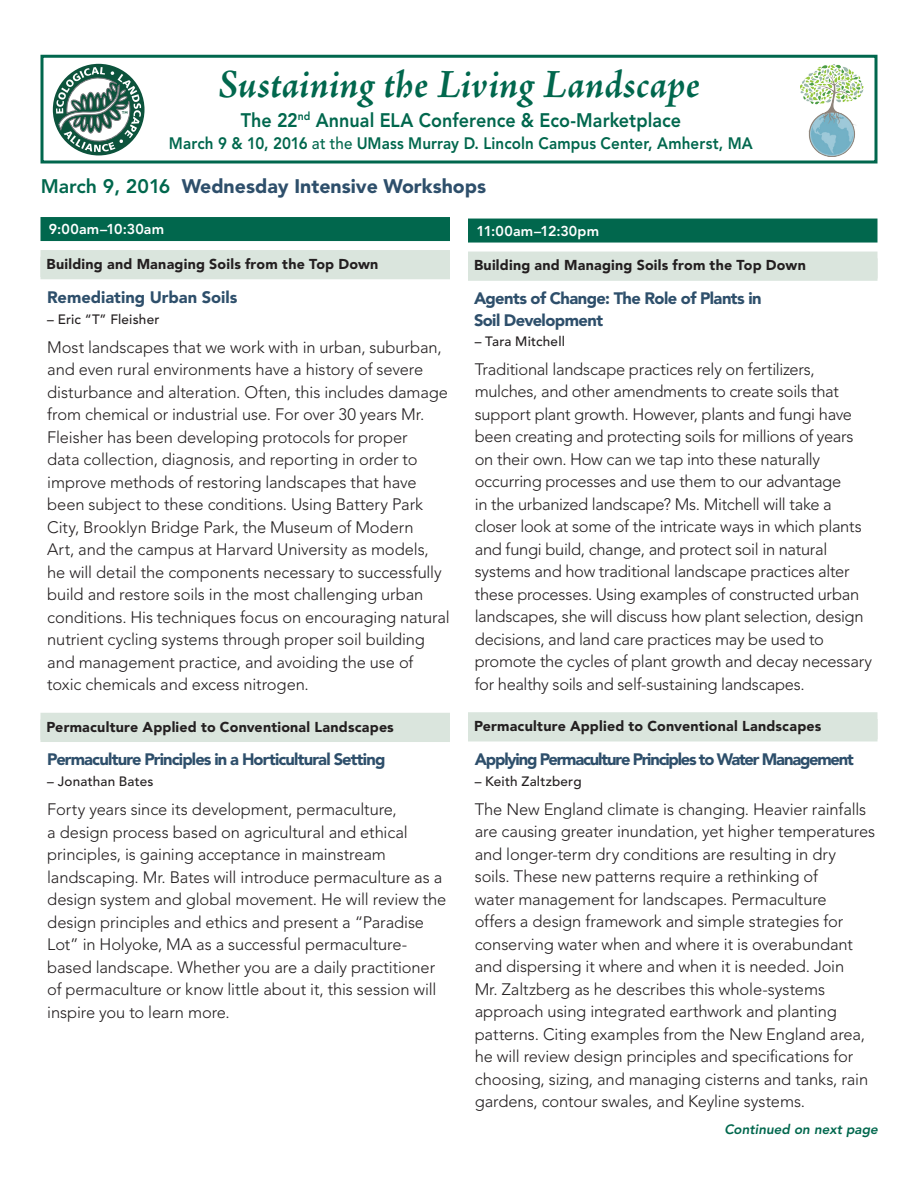
<style>
.page{position:relative;width:918px;height:1188px;background:#fff}
.page>*{position:absolute;margin:0;border:0;box-sizing:border-box;transform-origin:0 0}
.t1{font:italic 700 40.5px "Adobe Jenson Pro";letter-spacing:.005em;color:#01674d;scale:.94 1}
.t2{font:800 19.5px "Avenir LT Std";color:#01674d;scale:.92 1}
.t3{font:900 19.5px "Avenir LT Std";color:#2e4f6b}
.wrkshps{font:300 16.5px/22.5px "Avenir LT Std";letter-spacing:-.01em;color:#231f20}
.t4{font:800 16.5px "Avenir LT Std";letter-spacing:.005em;color:#01674d;scale:.92 1}
.workshop_title{font:900 16.5px "Avenir LT Std";letter-spacing:-.05em;color:#2e4f6b}
.workshop_title-2{font:900 16.5px "Avenir LT Std";letter-spacing:-.07em;color:#2e4f6b}
.workshop_title-3{font:900 16.5px "Avenir LT Std";letter-spacing:-.03em;color:#2e4f6b}
.workshop_title-4{font:900 16.5px "Avenir LT Std";letter-spacing:-.005em;color:#2e4f6b}
.title_IDEAS_2{font:900 14.25px "Avenir LT Std";letter-spacing:.015em;color:#231f20}
.workshops_categories{font:900 14.25px "Avenir LT Std";letter-spacing:.015em;color:#231f20}
.Dark_Time{font:800 14.25px "Avenir LT Std";letter-spacing:.015em;color:#fff}
.author{font:500 13.5px "Avenir LT Std";letter-spacing:.015em;color:#231f20}
.t5{font:italic 800 13.5px "Avenir LT Std";color:#01674d}
.s1{font-weight:500}
.s2{font-weight:800;color:#01674d}
</style>
<div class="page">
<div style="left:40px;top:55px;width:838px;height:109px;border:3px solid #01674d"></div>
<img style="left:801px;top:64px;width:63px;height:92px">
<div style="left:53px;top:64px;width:92px;height:91px;background:#0c533c;border-radius:50%"></div>
<svg style="left:56px;top:67px;width:85px;height:85px"></svg>
<div style="left:40px;top:217px;width:410px;height:24px;background:#01674d"></div>
<div style="left:40px;top:250px;width:410px;height:27px;background:#dae5dd"></div>
<div style="left:40px;top:257px;width:410px;height:22px;background:#dae5dd"></div>
<div style="left:40px;top:713px;width:410px;height:27px;background:#dae5dd"></div>
<div style="left:40px;top:720px;width:410px;height:22px;background:#dae5dd"></div>
<div style="left:468px;top:219px;width:410px;height:24px;background:#01674d"></div>
<div style="left:468px;top:252px;width:410px;height:27px;background:#dae5dd"></div>
<div style="left:468px;top:258px;width:410px;height:23px;background:#dae5dd"></div>
<div style="left:468px;top:712px;width:410px;height:27px;background:#dae5dd"></div>
<div style="left:468px;top:719px;width:410px;height:22px;background:#dae5dd"></div>
<p class="t1" style="left:218px;top:61px;width:514px">Sustaining the Living Landscape</p>
<p class="t2" style="left:241px;top:109px;width:480px">The 22<sup>nd</sup> Annual ELA Conference &amp; Eco-Marketplace</p>
<p class="t4" style="left:169px;top:134px;width:636px">March 9 &amp; 10, 2016 <span class="s1">at the</span> UMass Murray D. Lincoln Campus Center, Amherst, MA</p>
<p class="t3" style="left:41px;top:174px;width:447px"><span class="s2">March 9, 2016</span> Wednesday Intensive Workshops</p>
<p class="Dark_Time" style="left:49px;top:221px;width:117px">9:00am–10:30am</p>
<p class="workshops_categories" style="left:46px;top:255px;width:333px">Building and Managing Soils from the Top Down</p>
<p class="workshop_title-4" style="left:47px;top:287px;width:192px">Remediating Urban Soils</p>
<p class="author" style="left:47px;top:311px;width:114px">– Eric “T” Fleisher</p>
<p class="wrkshps" style="left:47px;top:336px;width:404px">Most landscapes that we work with in urban, suburban, and even rural environments have a history of severe disturbance and alteration. Often, this includes damage from chemical or industrial use. For over 30 years Mr.<br>Fleisher has been developing protocols for proper<br>data collection, diagnosis, and reporting in order to improve methods of restoring landscapes that have been subject to these conditions. Using Battery Park City, Brooklyn Bridge Park, the Museum of Modern<br>Art, and the campus at Harvard University as models, he will detail the components necessary to successfully build and restore soils in the most challenging urban conditions. His techniques focus on encouraging natural nutrient cycling systems through proper soil building and management practice, and avoiding the use of toxic chemicals and excess nitrogen.</p>
<p class="title_IDEAS_2" style="left:46px;top:718px;width:349px">Permaculture Applied to Conventional Landscapes</p>
<p class="workshop_title" style="left:47px;top:750px;width:340px">Permaculture Principles in a Horticultural Setting</p>
<p class="author" style="left:47px;top:774px;width:108px">– Jonathan Bates</p>
<p class="wrkshps" style="left:47px;top:799px;width:401px">Forty years since its development, permaculture,<br>a design process based on agricultural and ethical principles, is gaining acceptance in mainstream landscaping. Mr. Bates will introduce permaculture as a design system and global movement. He will review the design principles and ethics and present a “Paradise Lot” in Holyoke, MA as a successful permaculture&shy;based landscape. Whether you are a daily practitioner of permaculture or know little about it, this session will inspire you to learn more.</p>
<p class="Dark_Time" style="left:476px;top:222px;width:124px">11:00am–12:30pm</p>
<p class="workshops_categories" style="left:474px;top:257px;width:333px">Building and Managing Soils from the Top Down</p>
<p class="workshop_title-3" style="left:474px;top:288px;width:289px">Agents of Change: The Role of Plants in</p>
<p class="workshop_title" style="left:474px;top:310px;width:131px">Soil Development</p>
<p class="author" style="left:475px;top:333px;width:92px">– Tara Mitchell</p>
<p class="wrkshps" style="left:475px;top:358px;width:399px">Traditional landscape practices rely on fertilizers, mulches, and other amendments to create soils that support plant growth. However, plants and fungi have been creating and protecting soils for millions of years on their own. How can we tap into these naturally occurring processes and use them to our advantage<br>in the urbanized landscape? Ms. Mitchell will take a closer look at some of the intricate ways in which plants and fungi build, change, and protect soil in natural systems and how traditional landscape practices alter these processes. Using examples of constructed urban landscapes, she will discuss how plant selection, design decisions, and land care practices may be used to promote the cycles of plant growth and decay necessary for healthy soils and self-sustaining landscapes.</p>
<p class="title_IDEAS_2" style="left:474px;top:717px;width:349px">Permaculture Applied to Conventional Landscapes</p>
<p class="workshop_title-2" style="left:475px;top:749px;width:381px">Applying Permaculture Principles to Water Management</p>
<p class="author" style="left:475px;top:774px;width:108px">– Keith Zaltzberg</p>
<p class="wrkshps" style="left:475px;top:798px;width:402px">The New England climate is changing. Heavier rainfalls are causing greater inundation, yet higher temperatures and longer-term dry conditions are resulting in dry soils. These new patterns require a rethinking of<br>water management for landscapes. Permaculture<br>offers a design framework and simple strategies for conserving water when and where it is overabundant and dispersing it where and when it is needed. Join<br>Mr. Zaltzberg as he describes this whole-systems approach using integrated earthwork and planting patterns. Citing examples from the New England area, he will review design principles and specifications for choosing, sizing, and managing cisterns and tanks, rain gardens, contour swales, and Keyline systems.</p>
<p class="t5" style="left:724px;top:1121px;width:155px">Continued on next page</p>
</div>
